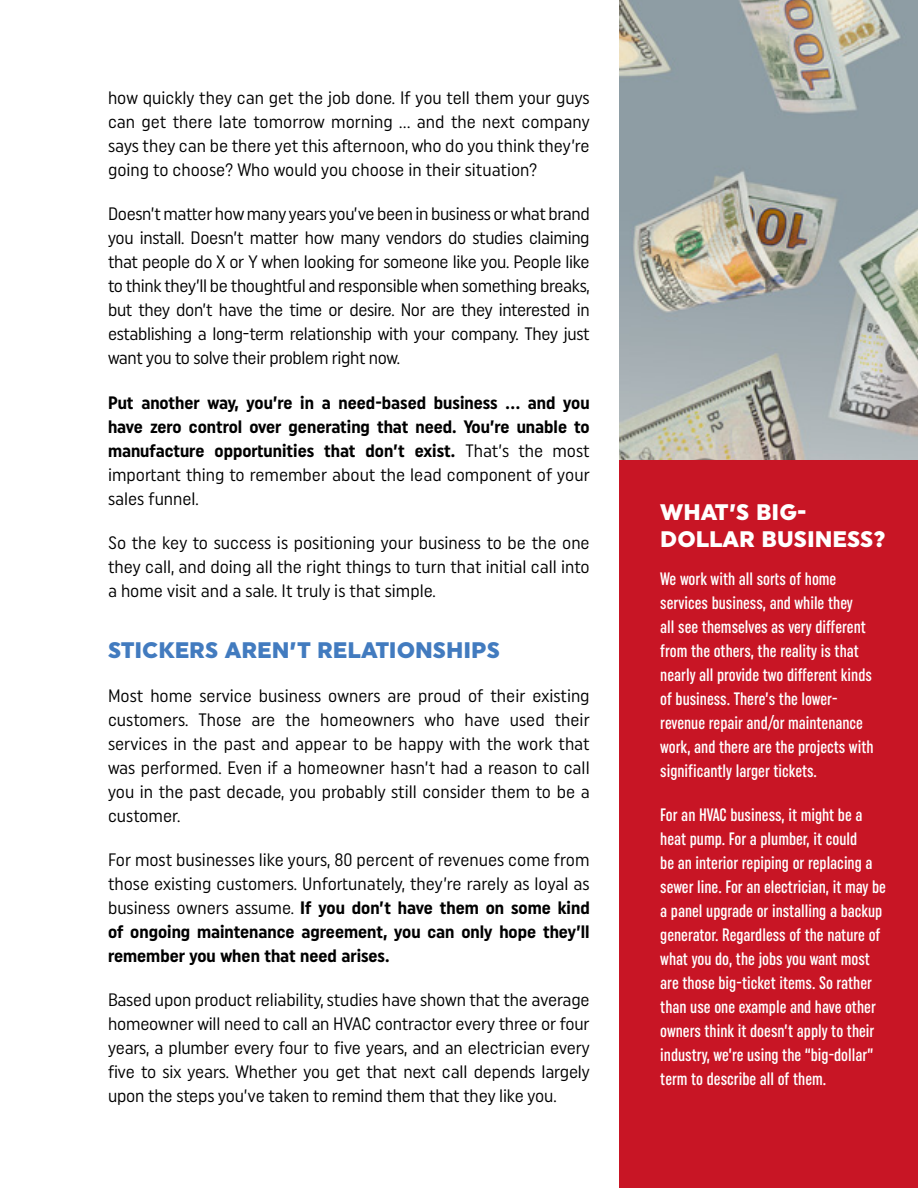
<style>
.page{position:relative;width:918px;height:1188px;background:#fff}
.page>*{position:absolute;margin:0;border:0;box-sizing:border-box;transform-origin:0 0}
.t1{font:900 22.5px "Uniform";color:#427bbf}
.t2{font:900 22.5px/27px "Uniform";color:#fff}
.t3{font:18px/24px "Uniform Condensed";color:#000;text-align:justify}
.t4{font:500 extra-condensed 18px/24px "Uniform";color:#fff}
.t5{font:700 18px/24px "Uniform Condensed";color:#000;text-align:justify}
.s1{font-weight:400}
.s2{font-weight:700}
</style>
<div class="page">
<div style="left:620px;top:0;width:298px;height:1188px;background:#c81525"></div>
<img style="left:620px;top:0;width:298px;height:459px">
<p class="t3" style="left:108px;top:86px;width:483px">how quickly they can get the job done. If you tell them your guys can get there late tomorrow morning … and the next company says they can be there yet this afternoon, who do you think they’re going to choose? Who would you choose in their situation?</p>
<p class="t3" style="left:108px;top:202px;width:483px">Doesn’t matter how many years you’ve been in business or what brand you install. Doesn’t matter how many vendors do studies claiming that people do X or Y when looking for someone like you. People like to think they’ll be thoughtful and responsible when something breaks, but they don’t have the time or desire. Nor are they interested in establishing a long-term relationship with your company. They just want you to solve their problem right now.</p>
<p class="t5" style="left:108px;top:390px;width:483px">Put another way, you’re in a need-based business … and you have zero control over generating that need. You’re unable to manufacture opportunities that don’t exist. <span class="s1">That’s the most important thing to remember about the lead component of your sales funnel.</span></p>
<p class="t3" style="left:108px;top:530px;width:483px">So the key to success is positioning your business to be the one they call, and doing all the right things to turn that initial call into a home visit and a sale. It truly is that simple.</p>
<p class="t1" style="left:108px;top:636px;width:394px">STICKERS AREN’T RELATIONSHIPS</p>
<p class="t3" style="left:108px;top:683px;width:483px">Most home service business owners are proud of their existing customers. Those are the homeowners who have used their services in the past and appear to be happy with the work that was performed. Even if a homeowner hasn’t had a reason to call you in the past decade, you probably still consider them to be a customer.</p>
<p class="t3" style="left:108px;top:848px;width:483px">For most businesses like yours, 80 percent of revenues come from those existing customers. Unfortunately, they’re rarely as loyal as business owners assume. <span class="s2">If you don’t have them on some kind of ongoing maintenance agreement, you can only hope they’ll remember you when that need arises.</span></p>
<p class="t3" style="left:108px;top:988px;width:483px">Based upon product reliability, studies have shown that the average homeowner will need to call an HVAC contractor every three or four years, a plumber every four to five years, and an electrician every five to six years. Whether you get that next call depends largely upon the steps you’ve taken to remind them that they like you.</p>
<p class="t2" style="left:660px;top:499px;width:227px">WHAT’S BIG-<br>DOLLAR BUSINESS?</p>
<p class="t4" style="left:660px;top:567px;width:215px">We work with all sorts of home services business, and while they<br>all see themselves as very different from the others, the reality is that nearly all provide two different kinds of business. There’s the lower&shy;revenue repair and/or maintenance work, and there are the projects with significantly larger tickets.</p>
<p class="t4" style="left:660px;top:803px;width:227px">For an HVAC business, it might be a heat pump. For a plumber, it could<br>be an interior repiping or replacing a sewer line. For an electrician, it may be a panel upgrade or installing a backup generator. Regardless of the nature of what you do, the jobs you want most are those big-ticket items. So rather than use one example and have other owners think it doesn’t apply to their industry, we’re using the “big-dollar” term to describe all of them.</p>
</div>
